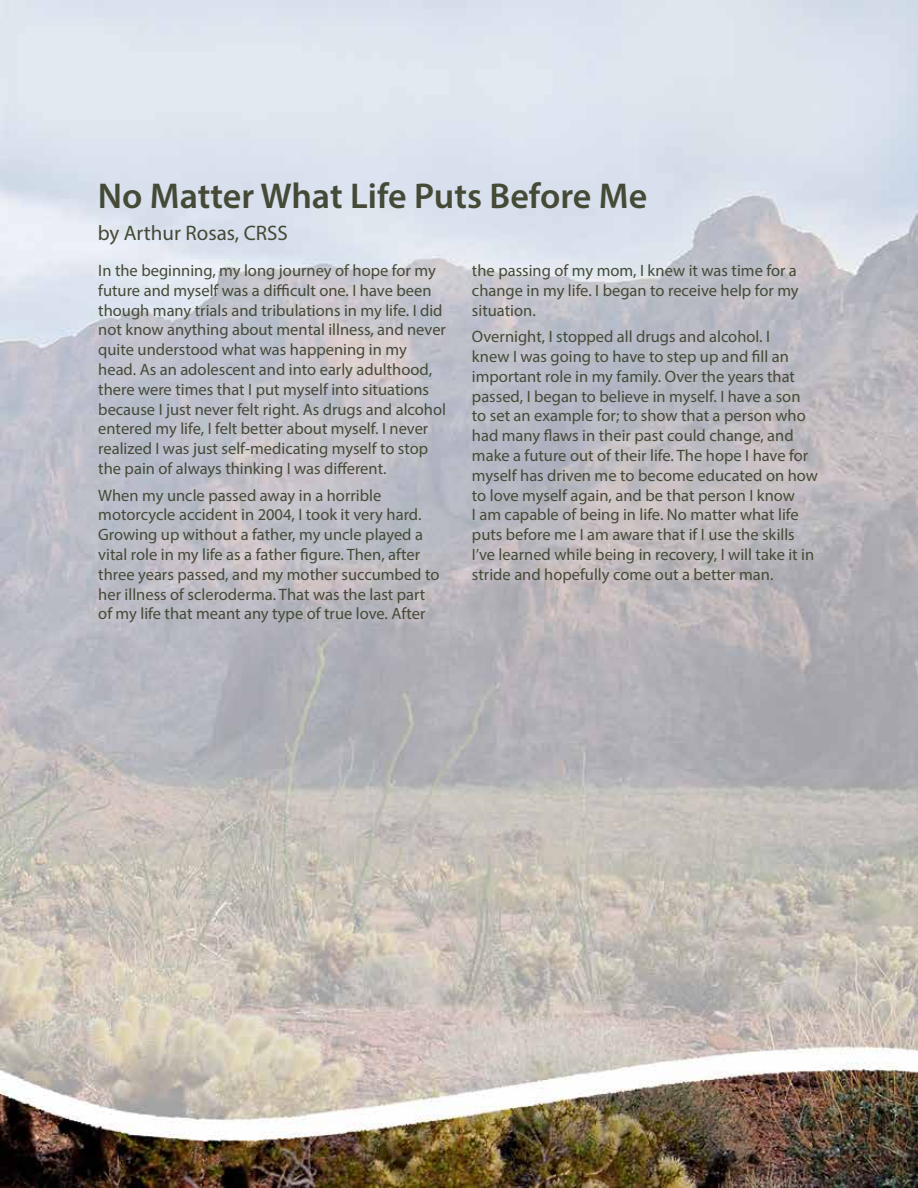
<style>
.page{position:relative;width:918px;height:1188px;background:#fff}
.page>*{position:absolute;margin:0;border:0;box-sizing:border-box;transform-origin:0 0}
.t1{font:600 36px "Myriad Pro";color:#454a37}
.t2{font:21px "Myriad Pro";color:#454a37}
.t3{font:16.5px/19.8px "Myriad Pro";color:#454a37}
</style>
<div class="page">
<img style="left:0;top:0;width:918px;height:1188px">
<h1 class="t1" style="left:98px;top:173px;width:551px">No Matter What Life Puts Before Me</h1>
<p class="t2" style="left:98px;top:220px;width:192px">by Arthur Rosas, CRSS</p>
<p class="t3" style="left:472px;top:260px;width:328px;text-align:justify">the passing of my mom, I knew it was time for a change in my life. I began to receive help for my situation.</p>
<p class="t3" style="left:472px;top:326px;width:348px">Overnight, I stopped all drugs and alcohol. I<br>knew I was going to have to step up and fill an important role in my family. Over the years that passed, I began to believe in myself. I have a son to set an example for; to show that a person who had many flaws in their past could change, and make a future out of their life. The hope I have for myself has driven me to become educated on how to love myself again, and be that person I know<br>I am capable of being in life. No matter what life puts before me I am aware that if I use the skills I’ve learned while being in recovery, I will take it in stride and hopefully come out a better man.</p>
<p class="t3" style="left:98px;top:260px;width:349px">In the beginning, my long journey of hope for my future and myself was a difficult one. I have been though many trials and tribulations in my life. I did not know anything about mental illness, and never quite understood what was happening in my head. As an adolescent and into early adulthood, there were times that I put myself into situations because I just never felt right. As drugs and alcohol entered my life, I felt better about myself. I never realized I was just self-medicating myself to stop the pain of always thinking I was different.</p>
<p class="t3" style="left:98px;top:485px;width:343px">When my uncle passed away in a horrible motorcycle accident in 2004, I took it very hard.<br>Growing up without a father, my uncle played a vital role in my life as a father figure. Then, after three years passed, and my mother succumbed to her illness of scleroderma. That was the last part of my life that meant any type of true love. After</p>
</div>
